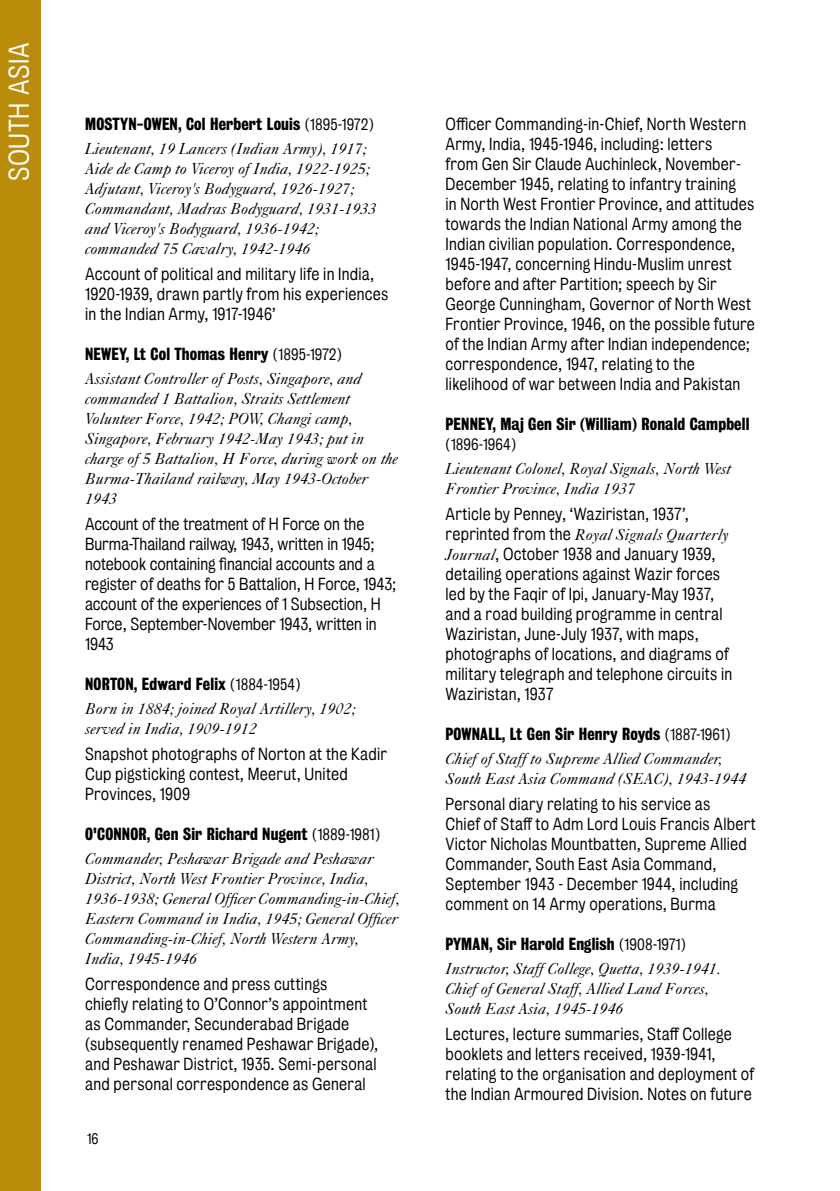
<style>
.page{position:relative;width:840px;height:1191px;background:#fff}
.page>*{position:absolute;margin:0;border:0;box-sizing:border-box;transform-origin:0 0}
.t1{font:26px "Kings Bureau Grot Five One";letter-spacing:.02em;color:#fff}
.t2{font:16px/20px "Kings Bureau Grot Five One";letter-spacing:.015em;color:#000}
.t3{font:italic 16px/20px "Caslon 540 LT Std";color:#000}
.t4{font:16px "Kings Bureau Grot Three Seven";letter-spacing:.01em;color:#000}
.t5{font:16px/20px "Kings Bureau Grot Five One";letter-spacing:-.005em;color:#000}
.t6{font:15px "Kings Bureau Grot Five One";letter-spacing:.01em;color:#000}
.t7{font:14px "Kings Bureau Grot Five One";color:#000}
.s1{font-family:"Kings Bureau Grot Five One";font-size:15px}
.s2{font-family:"Kings Bureau Grot Five One";font-style:normal}
.s3{font-family:"Caslon 540 LT Std";font-style:italic}
</style>
<div class="page">
<div style="left:0;top:0;width:41px;height:1191px;background:#bb8c0a"></div>
<h1 class="t1" style="left:5px;top:181px;width:140px;rotate:-90deg">SOUTH ASIA</h1>
<p class="t4" style="left:85px;top:115px;width:290px">MOSTYN-OWEN, Col Herbert Louis <span class="s1">(1895-1972)</span></p>
<p class="t3" style="left:85px;top:138px;width:293px">Lieutenant, 19 Lancers (Indian Army), 1917; Aide de Camp to Viceroy of India, 1922-1925; Adjutant, Viceroy's Bodyguard, 1926-1927; Commandant, Madras Bodyguard, 1931-1933 and Viceroy's Bodyguard, 1936-1942; commanded 75 Cavalry, 1942-1946</p>
<p class="t2" style="left:85px;top:264px;width:304px">Account of political and military life in India,<br>1920-1939, drawn partly from his experiences in the Indian Army, 1917-1946’</p>
<p class="t4" style="left:85px;top:345px;width:258px">NEWEY, Lt Col Thomas Henry <span class="s1">(1895-1972)</span></p>
<p class="t3" style="left:85px;top:368px;width:314px">Assistant Controller of Posts, Singapore, and commanded 1 Battalion, Straits Settlement Volunteer Force, 1942; POW, Changi camp, Singapore, February 1942-May 1943; put in charge of 5 Battalion, H Force, during work on the Burma-Thailand railway, May 1943-October 1943</p>
<p class="t5" style="left:85px;top:514px;width:312px">Account of the treatment of H Force on the Burma-Thailand railway, 1943, written in 1945; notebook containing financial accounts and a register of deaths for 5 Battalion, H Force, 1943; account of the experiences of 1 Subsection, H Force, September-November 1943, written in 1943</p>
<p class="t4" style="left:85px;top:675px;width:217px">NORTON, Edward Felix <span class="s1">(1884-1954)</span></p>
<p class="t3" style="left:85px;top:698px;width:272px">Born in 1884; joined Royal Artillery, 1902; served in India, 1909-1912</p>
<p class="t2" style="left:85px;top:744px;width:303px">Snapshot photographs of Norton at the Kadir<br>Cup pigsticking contest, Meerut, United<br>Provinces, 1909</p>
<p class="t4" style="left:85px;top:825px;width:296px">O'CONNOR, Gen Sir Richard Nugent <span class="s1">(1889-1981)</span></p>
<p class="t3" style="left:85px;top:848px;width:316px">Commander, Peshawar Brigade and Peshawar District, North West Frontier Province, India, 1936-1938; General Officer Commanding-in-Chief, Eastern Command in India, 1945; General Officer Commanding-in-Chief, North Western Army, India, 1945-1946</p>
<p class="t2" style="left:85px;top:974px;width:294px">Correspondence and press cuttings<br>chiefly relating to O’Connor’s appointment as Commander, Secunderabad Brigade (subsequently renamed Peshawar Brigade), and Peshawar District, 1935. Semi-personal and personal correspondence as General</p>
<p class="t7" style="left:87px;top:1131px;width:13px">16</p>
<p class="t2" style="left:445px;top:114px;width:311px">Officer Commanding-in-Chief, North Western Army, India, 1945-1946, including: letters<br>from Gen Sir Claude Auchinleck, November-December 1945, relating to infantry training<br>in North West Frontier Province, and attitudes towards the Indian National Army among the Indian civilian population. Correspondence, 1945-1947, concerning Hindu-Muslim unrest before and after Partition; speech by Sir George Cunningham, Governor of North West Frontier Province, 1946, on the possible future of the Indian Army after Indian independence; correspondence, 1947, relating to the likelihood of war between India and Pakistan</p>
<p class="t4" style="left:445px;top:415px;width:305px">PENNEY, Maj Gen Sir (William) Ronald Campbell</p>
<p class="t6" style="left:445px;top:436px;width:72px">(1896-1964)</p>
<p class="t3" style="left:445px;top:458px;width:287px">Lieutenant Colonel, Royal Signals, North West<br>Frontier Province, India 1937</p>
<p class="t2" style="left:445px;top:504px;width:245px">Article by Penney, ‘Waziristan, 1937’,</p>
<p class="t3" style="left:445px;top:524px;width:284px"><span class="s2">reprinted from the</span> Royal Signals Quarterly</p>
<p class="t2" style="left:445px;top:544px;width:288px"><span class="s3">Journal</span>, October 1938 and January 1939, detailing operations against Wazir forces led by the Faqir of Ipi, January-May 1937, and a road building programme in central Waziristan, June-July 1937, with maps, photographs of locations, and diagrams of military telegraph and telephone circuits in Waziristan, 1937</p>
<p class="t4" style="left:445px;top:725px;width:286px">POWNALL, Lt Gen Sir Henry Royds <span class="s1">(1887-1961)</span></p>
<p class="t3" style="left:445px;top:748px;width:302px">Chief of Staff to Supreme Allied Commander,<br>South East Asia Command (SEAC), 1943-1944</p>
<p class="t2" style="left:445px;top:794px;width:312px">Personal diary relating to his service as<br>Chief of Staff to Adm Lord Louis Francis Albert Victor Nicholas Mountbatten, Supreme Allied Commander, South East Asia Command, September 1943 - December 1944, including comment on 14 Army operations, Burma</p>
<p class="t4" style="left:445px;top:935px;width:242px">PYMAN, Sir Harold English <span class="s1">(1908-1971)</span></p>
<p class="t3" style="left:445px;top:958px;width:276px">Instructor, Staff College, Quetta, 1939-1941.<br>Chief of General Staff, Allied Land Forces,<br>South East Asia, 1945-1946</p>
<p class="t2" style="left:445px;top:1024px;width:310px">Lectures, lecture summaries, Staff College booklets and letters received, 1939-1941, relating to the organisation and deployment of the Indian Armoured Division. Notes on future</p>
</div>
